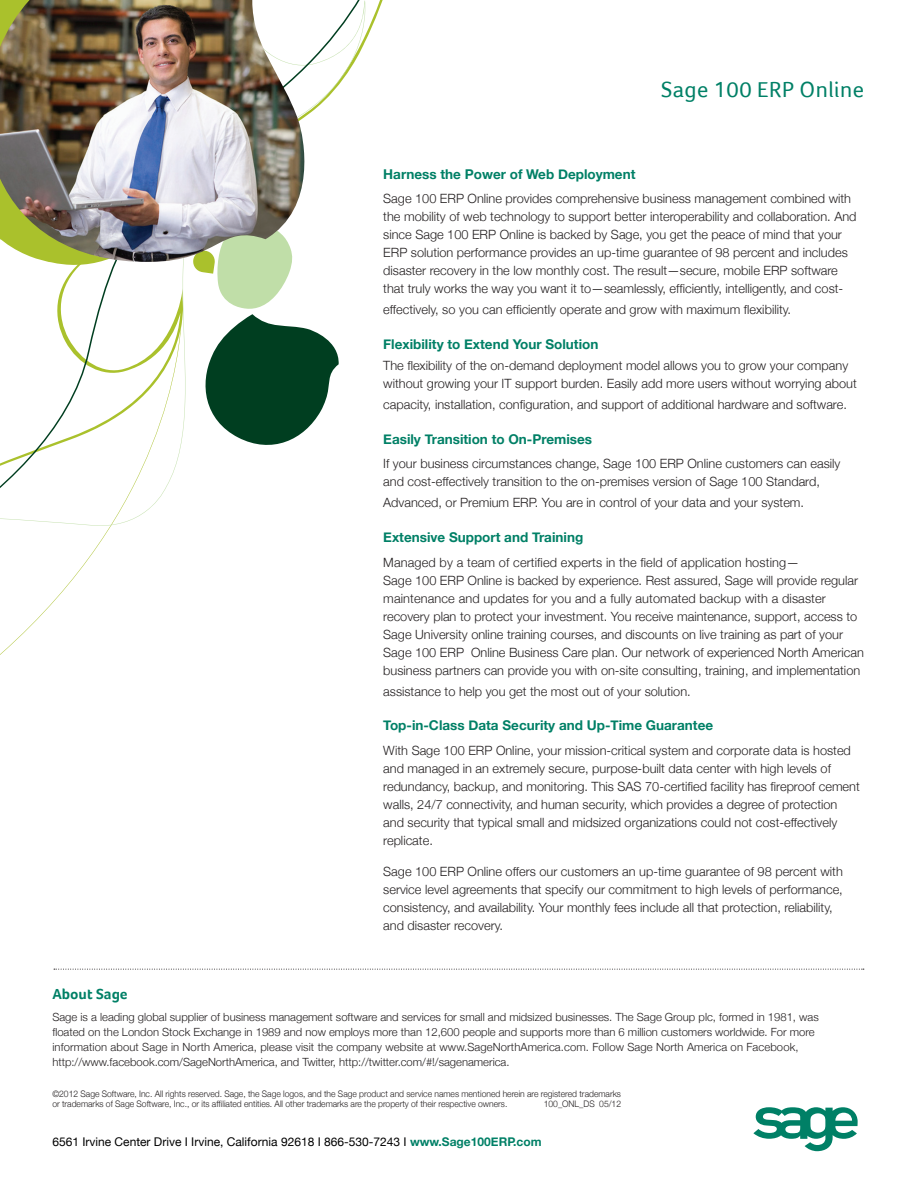
<style>
.page{position:relative;width:918px;height:1188px;background:#fff}
.page>*{position:absolute;margin:0;border:0;box-sizing:border-box;transform-origin:0 0}
.t1{font:22.5px "Foco";letter-spacing:.02em;color:#008066}
.Bottom_Header{font:700 15px "Foco";color:#008066}
.Subhead2{font:700 13.5px "Helvetica Neue";color:#008066}
.Body_Copy{font:300 12.75px/18px "Helvetica Neue";color:#231f20}
.t2{font:12px "Helvetica Neue";color:#000}
.Body{font:300 11.25px/15px "Helvetica Neue";color:#231f20}
.t3{font:300 9px/10.5px "Helvetica Neue";color:#231f20;scale:.95 1}
.s1{font-weight:700;color:#008066}
</style>
<div class="page">
<svg style="left:753px;top:1107px;width:105px;height:44px"></svg>
<svg style="left:0;top:0;width:383px;height:607px"></svg>
<svg style="left:0;top:263px;width:229px;height:6px"></svg>
<img style="left:0;top:0;width:311px;height:263px">
<svg style="left:54px;top:969px;width:810px;height:1px"></svg>
<p class="t1" style="left:661px;top:76px;width:204px">Sage 100 ERP Online</p>
<p class="Subhead2" style="left:383px;top:165px;width:254px">Harness the Power of Web Deployment</p>
<p class="Body_Copy" style="left:383px;top:190px;width:475px">Sage 100 ERP Online provides comprehensive business management combined with the mobility of web technology to support better interoperability and collaboration. And since Sage 100 ERP Online is backed by Sage, you get the peace of mind that your ERP solution performance provides an up-time guarantee of 98 percent and includes disaster recovery in the low monthly cost. The result—secure, mobile ERP software that truly works the way you want it to—seamlessly, efficiently, intelligently, and cost-</p>
<p class="Body_Copy" style="left:383px;top:301px;width:409px">effectively, so you can efficiently operate and grow with maximum flexibility.</p>
<p class="Subhead2" style="left:383px;top:336px;width:217px">Flexibility to Extend Your Solution</p>
<p class="Body_Copy" style="left:383px;top:356px;width:475px">The flexibility of the on-demand deployment model allows you to grow your company without growing your IT support burden. Easily add more users without worrying about</p>
<p class="Body_Copy" style="left:383px;top:395px;width:465px">capacity, installation, configuration, and support of additional hardware and software.</p>
<p class="Subhead2" style="left:383px;top:430px;width:210px">Easily Transition to On-Premises</p>
<p class="Body_Copy" style="left:383px;top:455px;width:459px">If your business circumstances change, Sage 100 ERP Online customers can easily and cost-effectively transition to the on-premises version of Sage 100 Standard,</p>
<p class="Body_Copy" style="left:383px;top:494px;width:422px">Advanced, or Premium ERP. You are in control of your data and your system.</p>
<p class="Subhead2" style="left:383px;top:529px;width:202px">Extensive Support and Training</p>
<p class="Body_Copy" style="left:383px;top:553px;width:482px">Managed by a team of certified experts in the field of application hosting—<br>Sage 100 ERP Online is backed by experience. Rest assured, Sage will provide regular maintenance and updates for you and a fully automated backup with a disaster recovery plan to protect your investment. You receive maintenance, support, access to Sage University online training courses, and discounts on live training as part of your Sage 100 ERP Online Business Care plan. Our network of experienced North American business partners can provide you with on-site consulting, training, and implementation</p>
<p class="Body_Copy" style="left:383px;top:682px;width:309px">assistance to help you get the most out of your solution.</p>
<p class="Subhead2" style="left:383px;top:717px;width:331px">Top-in-Class Data Security and Up-Time Guarantee</p>
<p class="Body_Copy" style="left:383px;top:741px;width:478px">With Sage 100 ERP Online, your mission-critical system and corporate data is hosted and managed in an extremely secure, purpose-built data center with high levels of redundancy, backup, and monitoring. This SAS 70-certified facility has fireproof cement walls, 24/7 connectivity, and human security, which provides a degree of protection and security that typical small and midsized organizations could not cost-effectively replicate.</p>
<p class="Body_Copy" style="left:383px;top:863px;width:461px">Sage 100 ERP Online offers our customers an up-time guarantee of 98 percent with service level agreements that specify our commitment to high levels of performance, consistency, and availability. Your monthly fees include all that protection, reliability, and disaster recovery.</p>
<p class="Bottom_Header" style="left:52px;top:985px;width:77px">About Sage</p>
<p class="Body" style="left:52px;top:1009px;width:768px">Sage is a leading global supplier of business management software and services for small and midsized businesses. The Sage Group plc, formed in 1981, was floated on the London Stock Exchange in 1989 and now employs more than 12,600 people and supports more than 6 million customers worldwide. For more information about Sage in North America, please visit the company website at www.SageNorthAmerica.com. Follow Sage North America on Facebook, http://www.facebook.com/SageNorthAmerica, and Twitter, http://twitter.com/#!/sagenamerica.</p>
<p class="t3" style="left:52px;top:1088px;width:600px">©2012 Sage Software, Inc. All rights reserved. Sage, the Sage logos, and the Sage product and service names mentioned herein are registered trademarks or trademarks of Sage Software, Inc., or its affiliated entities. All other trademarks are the property of their respective owners.</p>
<p class="t3" style="left:544px;top:1099px;width:83px">100_ONL_DS 05/12</p>
<p class="t2" style="left:52px;top:1134px;width:491px">6561 Irvine Center Drive I Irvine, California 92618 I 866-530-7243 I <span class="s1">www.Sage100ERP.com</span></p>
</div>
